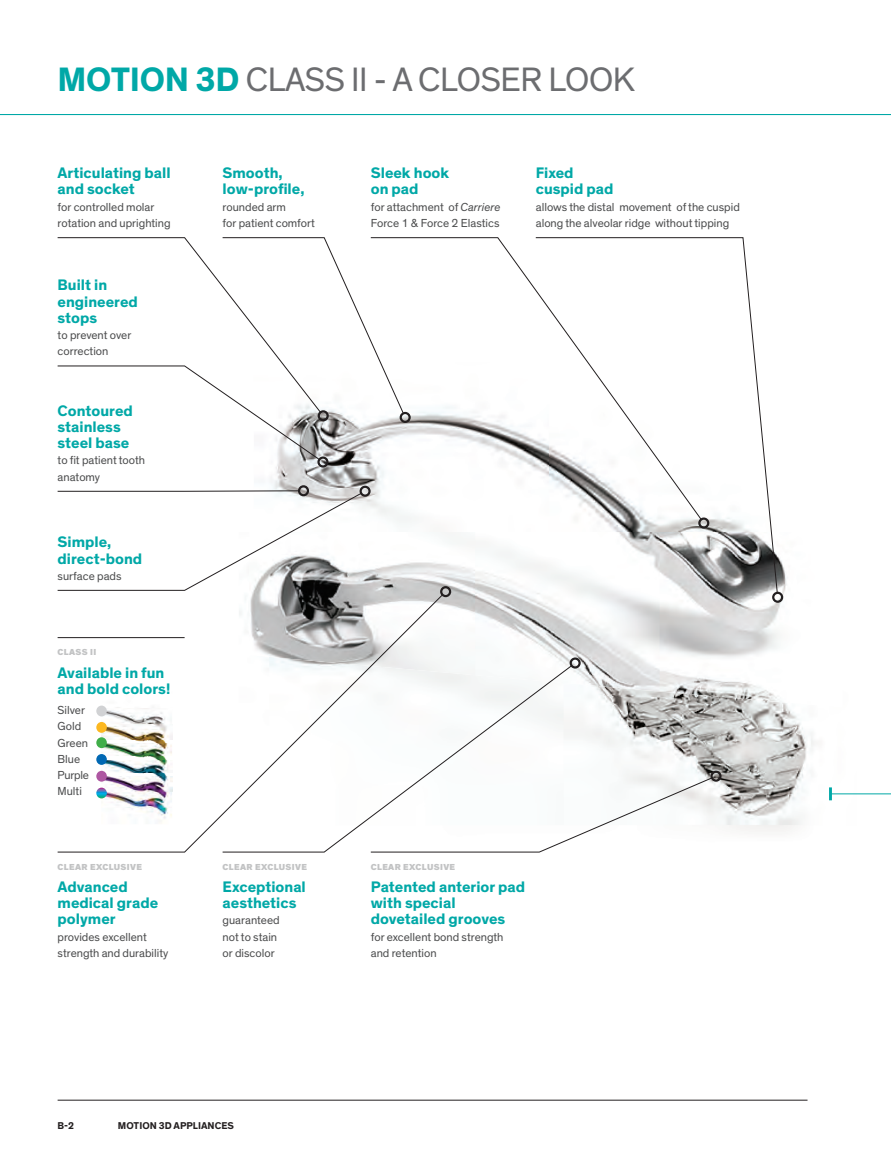
<style>
.page{position:relative;width:891px;height:1161px;background:#fff}
.page>*{position:absolute;margin:0;border:0;box-sizing:border-box;transform-origin:0 0}
.t1{font:34.5px "Theinhardt";letter-spacing:-.01em;color:#6c6d70}
.t2{font:700 15.6px/16.4px "Theinhardt";color:#00a8a7}
.t3{font:11.85px/16.4px "Theinhardt";color:#4b4c4d}
.t4{font:700 10.05px "Theinhardt";color:#231f20}
.t5{font:900 8.85px "Theinhardt";letter-spacing:.04em;color:#c2c3c4}
.s1{font-weight:700;color:#00a8a7}
.s2{font-style:italic}
</style>
<div class="page">
<img style="left:239px;top:708px;width:576px;height:145px">
<img style="left:252px;top:460px;width:536px;height:248px">
<div style="left:317px;top:457px;width:12px;height:11px;border:2px solid #231f20;border-radius:50%"></div>
<div style="left:298px;top:485px;width:11px;height:11px;border:2px solid #231f20;border-radius:50%"></div>
<svg style="left:57px;top:490px;width:305px;height:101px"></svg>
<div style="left:360px;top:486px;width:11px;height:11px;border:2px solid #231f20;border-radius:50%"></div>
<svg style="left:370px;top:237px;width:165px;height:283px"></svg>
<svg style="left:535px;top:237px;width:243px;height:356px"></svg>
<div style="left:772px;top:592px;width:11px;height:11px;border:2px solid #231f20;border-radius:50%"></div>
<svg style="left:57px;top:237px;width:347px;height:223px"></svg>
<div style="left:400px;top:412px;width:11px;height:11px;border:2px solid #231f20;border-radius:50%"></div>
<svg style="left:57px;top:594px;width:386px;height:258px"></svg>
<div style="left:440px;top:586px;width:11px;height:11px;border:2px solid #231f20;border-radius:50%"></div>
<svg style="left:222px;top:665px;width:350px;height:187px"></svg>
<div style="left:570px;top:657px;width:11px;height:12px;border:2px solid #231f20;border-radius:50%"></div>
<svg style="left:370px;top:777px;width:342px;height:75px"></svg>
<div style="left:710px;top:771px;width:12px;height:11px;border:2px solid #231f20;border-radius:50%"></div>
<img style="left:101px;top:692px;width:71px;height:16px">
<img style="left:101px;top:692px;width:69px;height:2px">
<img style="left:101px;top:708px;width:71px;height:16px">
<img style="left:101px;top:724px;width:71px;height:49px">
<img style="left:101px;top:773px;width:71px;height:51px">
<img style="left:107px;top:757px;width:65px;height:2px">
<svg style="left:96px;top:788px;width:11px;height:10px"></svg>
<div style="left:96px;top:754px;width:11px;height:11px;background:#0168b3;border-radius:50%"></div>
<div style="left:96px;top:771px;width:11px;height:11px;background:#ae57a2;border-radius:50%"></div>
<div style="left:96px;top:737px;width:11px;height:11px;background:#40ae49;border-radius:50%"></div>
<div style="left:96px;top:722px;width:11px;height:11px;background:#fcb821;border-radius:50%"></div>
<div style="left:96px;top:706px;width:11px;height:10px;background:#d1d2d4;border-radius:50%"></div>
<hr style="left:58px;top:637px;width:127px;height:1px;background:#231f20">
<svg style="left:829px;top:787px;width:62px;height:14px"></svg>
<hr style="left:0;top:114px;width:891px;height:1px;background:#00a8a7">
<hr style="left:58px;top:1100px;width:750px;height:1px;background:#231f20">
<h1 class="t1" style="left:58px;top:66px;width:579px"><span class="s1">MOTION 3D</span> CLASS II - A CLOSER LOOK</h1>
<h2 class="t2" style="left:58px;top:166px;width:115px">Articulating ball and socket</h2>
<p class="t3" style="left:58px;top:199px;width:115px">for controlled molar rotation and uprighting</p>
<h2 class="t2" style="left:58px;top:278px;width:82px">Built in engineered stops</h2>
<p class="t3" style="left:58px;top:328px;width:75px">to prevent over correction</p>
<h2 class="t2" style="left:58px;top:403px;width:77px">Contoured stainless steel base</h2>
<p class="t3" style="left:58px;top:453px;width:89px">to fit patient tooth anatomy</p>
<h2 class="t2" style="left:58px;top:535px;width:86px">Simple, direct-bond</h2>
<p class="t3" style="left:58px;top:568px;width:65px">surface pads</p>
<p class="t5" style="left:58px;top:647px;width:40px">CLASS II</p>
<h2 class="t2" style="left:58px;top:665px;width:114px">Available in fun and bold colors!</h2>
<p class="t3" style="left:58px;top:703px;width:33px">Silver<br>Gold<br>Green<br>Blue<br>Purple<br>Multi</p>
<p class="t5" style="left:58px;top:861px;width:86px">CLEAR EXCLUSIVE</p>
<h2 class="t2" style="left:58px;top:880px;width:102px">Advanced medical grade polymer</h2>
<p class="t3" style="left:58px;top:929px;width:112px">provides excellent strength and durability</p>
<h2 class="t2" style="left:223px;top:166px;width:83px">Smooth, low-profile,</h2>
<p class="t3" style="left:223px;top:199px;width:94px">rounded arm<br>for patient comfort</p>
<p class="t5" style="left:223px;top:861px;width:86px">CLEAR EXCLUSIVE</p>
<h2 class="t2" style="left:223px;top:880px;width:85px">Exceptional aesthetics</h2>
<p class="t3" style="left:223px;top:913px;width:59px">guaranteed not to stain or discolor</p>
<h2 class="t2" style="left:371px;top:166px;width:80px">Sleek hook on pad</h2>
<p class="t3" style="left:371px;top:199px;width:131px">for attachment of <span class="s2">Carriere<br></span>Force 1 &amp; Force 2 Elastics</p>
<h2 class="t2" style="left:536px;top:166px;width:79px">Fixed cuspid pad</h2>
<p class="t3" style="left:536px;top:199px;width:206px">allows the distal movement of the cuspid along the alveolar ridge without tipping</p>
<p class="t5" style="left:371px;top:861px;width:86px">CLEAR EXCLUSIVE</p>
<h2 class="t2" style="left:371px;top:880px;width:156px">Patented anterior pad with special dovetailed grooves</h2>
<p class="t3" style="left:371px;top:929px;width:134px">for excellent bond strength and retention</p>
<p class="t4" style="left:58px;top:1122px;width:18px">B-2</p>
<p class="t4" style="left:118px;top:1122px;width:117px">MOTION 3D APPLIANCES</p>
</div>
